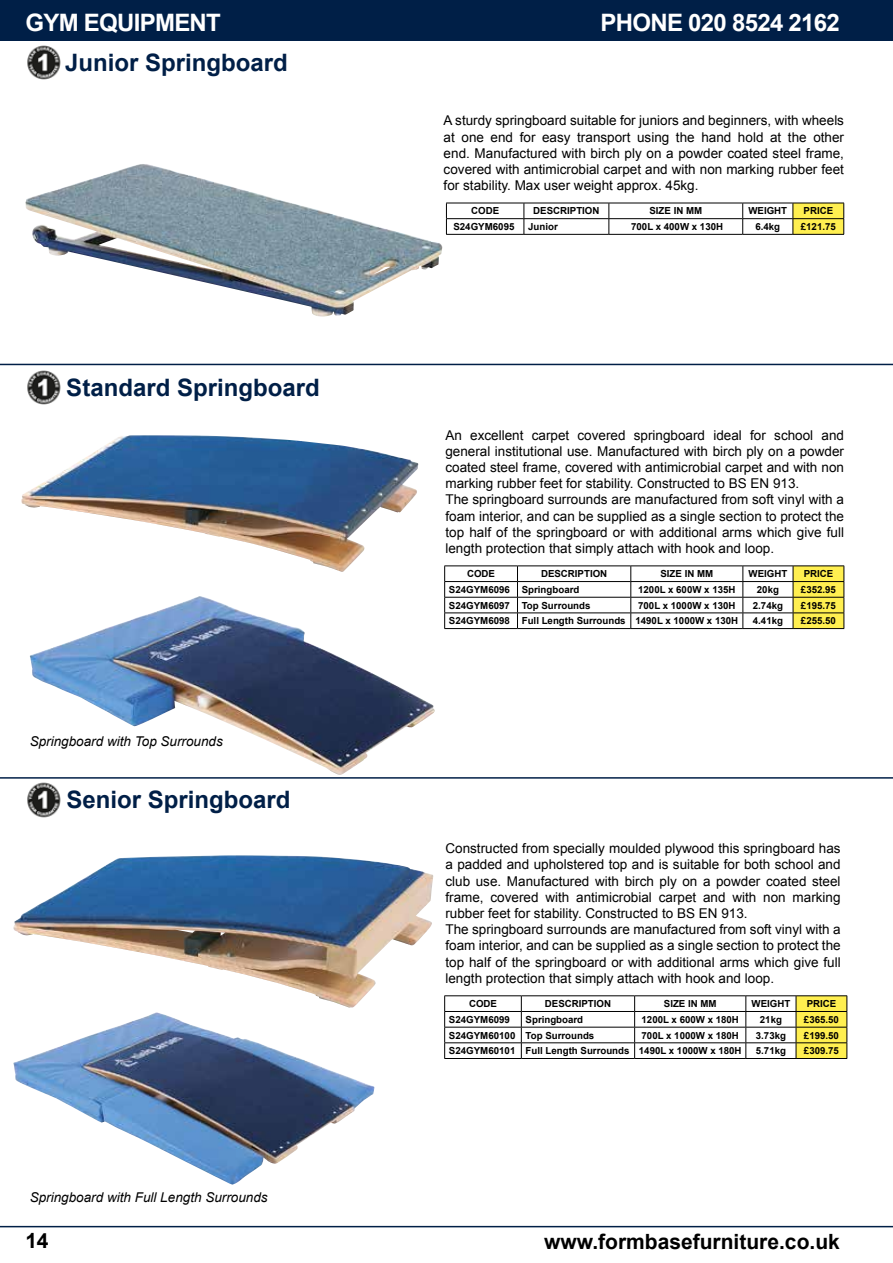
<style>
.page{position:relative;width:893px;height:1263px;background:#fff}
.page>*{position:absolute;margin:0;border:0;box-sizing:border-box;transform-origin:0 0}
.t1{font:700 24px "Arial";color:#001f47}
.t2{font:700 24px "Arial";letter-spacing:-.03em;color:#fff}
.t3{font:700 21px "Arial";color:#000}
.t4{font:13.5px/16.2px "Arial";color:#000}
.t5{font:italic 13.5px "Arial";color:#000}
.t6{font:700 9.75px "Arial";color:#000}
</style>
<div class="page">
<div style="left:0;top:0;width:893px;height:40px;background:#001f47"></div>
<hr style="left:0;top:1226px;width:893px;height:1px;background:#001f47">
<hr style="left:0;top:364px;width:893px;height:1px;background:#001f47">
<svg style="left:446px;top:203px;width:398px;height:31px"></svg>
<hr style="left:446px;top:234px;width:78px;height:1px;background:#000">
<hr style="left:524px;top:234px;width:85px;height:1px;background:#000">
<hr style="left:609px;top:234px;width:134px;height:1px;background:#000">
<hr style="left:743px;top:234px;width:50px;height:1px;background:#000">
<hr style="left:793px;top:234px;width:51px;height:1px;background:#000">
<img style="left:25px;top:164px;width:417px;height:153px">
<svg style="left:444px;top:566px;width:401px;height:62px"></svg>
<hr style="left:444px;top:628px;width:73px;height:1px;background:#000">
<hr style="left:517px;top:628px;width:114px;height:1px;background:#000">
<hr style="left:631px;top:628px;width:112px;height:1px;background:#000">
<hr style="left:743px;top:628px;width:50px;height:1px;background:#000">
<hr style="left:793px;top:628px;width:51px;height:1px;background:#000">
<img style="left:13px;top:855px;width:420px;height:153px">
<img style="left:13px;top:1012px;width:361px;height:172px">
<img style="left:30px;top:596px;width:405px;height:179px">
<img style="left:21px;top:435px;width:397px;height:137px">
<hr style="left:0;top:777px;width:893px;height:2px;background:#001f47">
<hr style="left:444px;top:995px;width:77px;height:1px;background:#000">
<hr style="left:521px;top:995px;width:114px;height:1px;background:#000">
<hr style="left:635px;top:995px;width:111px;height:1px;background:#000">
<hr style="left:746px;top:995px;width:50px;height:1px;background:#000">
<hr style="left:796px;top:995px;width:51px;height:1px;background:#000">
<svg style="left:444px;top:996px;width:404px;height:62px"></svg>
<hr style="left:444px;top:1058px;width:77px;height:1px;background:#000">
<hr style="left:521px;top:1058px;width:114px;height:1px;background:#000">
<hr style="left:635px;top:1058px;width:111px;height:1px;background:#000">
<hr style="left:746px;top:1058px;width:50px;height:1px;background:#000">
<hr style="left:796px;top:1058px;width:51px;height:1px;background:#000">
<img style="left:27px;top:45px;width:34px;height:35px">
<img style="left:27px;top:370px;width:34px;height:35px">
<img style="left:27px;top:782px;width:34px;height:36px">
<h1 class="t2" style="left:26px;top:7px;width:197px">GYM EQUIPMENT</h1>
<h1 class="t2" style="left:601px;top:7px;width:241px">PHONE 020 8524 2162</h1>
<h1 class="t1" style="left:65px;top:46px;width:224px">Junior Springboard</h1>
<h1 class="t1" style="left:66px;top:372px;width:255px">Standard Springboard</h1>
<p class="t5" style="left:30px;top:733px;width:195px">Springboard with Top Surrounds</p>
<h1 class="t1" style="left:66px;top:783px;width:226px">Senior Springboard</h1>
<p class="t5" style="left:30px;top:1189px;width:239px">Springboard with Full Length Surrounds</p>
<p class="t4" style="left:444px;top:113px;width:402px;text-align:justify">A sturdy springboard suitable for juniors and beginners, with wheels at one end for easy transport using the hand hold at the other end. Manufactured with birch ply on a powder coated steel frame, covered with antimicrobial carpet and with non marking rubber feet for stability. Max user weight approx. 45kg.</p>
<p class="t6" style="left:471px;top:205px;width:29px">CODE</p>
<p class="t6" style="left:533px;top:205px;width:68px">DESCRIPTION</p>
<p class="t6" style="left:649px;top:205px;width:54px">SIZE IN MM</p>
<p class="t6" style="left:748px;top:205px;width:40px">WEIGHT</p>
<p class="t6" style="left:803px;top:205px;width:31px">PRICE</p>
<p class="t6" style="left:453px;top:220px;width:63px">S24GYM6095</p>
<p class="t6" style="left:528px;top:220px;width:31px">Junior</p>
<p class="t6" style="left:631px;top:220px;width:93px">700L x 400W x 130H</p>
<p class="t6" style="left:755px;top:220px;width:26px">6.4kg</p>
<p class="t6" style="left:801px;top:220px;width:37px">£121.75</p>
<p class="t4" style="left:445px;top:427px;width:400px">An excellent carpet covered springboard ideal for school and general institutional use. Manufactured with birch ply on a powder coated steel frame, covered with antimicrobial carpet and with non marking rubber feet for stability. Constructed to BS EN 913.<br>The springboard surrounds are manufactured from soft vinyl with a foam interior, and can be supplied as a single section to protect the top half of the springboard or with additional arms which give full length protection that simply attach with hook and loop.</p>
<p class="t6" style="left:467px;top:567px;width:29px">CODE</p>
<p class="t6" style="left:541px;top:567px;width:68px">DESCRIPTION</p>
<p class="t6" style="left:660px;top:567px;width:54px">SIZE IN MM</p>
<p class="t6" style="left:749px;top:567px;width:40px">WEIGHT</p>
<p class="t6" style="left:804px;top:567px;width:31px">PRICE</p>
<p class="t6" style="left:449px;top:583px;width:132px">S24GYM6096 Springboard</p>
<p class="t6" style="left:638px;top:583px;width:99px">1200L x 600W x 135H</p>
<p class="t6" style="left:757px;top:583px;width:24px">20kg</p>
<p class="t6" style="left:801px;top:583px;width:37px">£352.95</p>
<p class="t6" style="left:449px;top:599px;width:143px">S24GYM6097 Top Surrounds</p>
<p class="t6" style="left:638px;top:599px;width:99px">700L x 1000W x 130H</p>
<p class="t6" style="left:753px;top:599px;width:32px">2.74kg</p>
<p class="t6" style="left:801px;top:599px;width:37px">£195.75</p>
<p class="t6" style="left:449px;top:614px;width:291px">S24GYM6098 Full Length Surrounds 1490L x 1000W x 130H</p>
<p class="t6" style="left:753px;top:614px;width:32px">4.41kg</p>
<p class="t6" style="left:801px;top:614px;width:37px">£255.50</p>
<p class="t4" style="left:445px;top:840px;width:397px">Constructed from specially moulded plywood this springboard has a padded and upholstered top and is suitable for both school and club use. Manufactured with birch ply on a powder coated steel frame, covered with antimicrobial carpet and with non marking rubber feet for stability. Constructed to BS EN 913.<br>The springboard surrounds are manufactured from soft vinyl with a foam interior, and can be supplied as a single section to protect the top half of the springboard or with additional arms which give full length protection that simply attach with hook and loop.</p>
<p class="t6" style="left:469px;top:997px;width:29px">CODE</p>
<p class="t6" style="left:545px;top:997px;width:68px">DESCRIPTION</p>
<p class="t6" style="left:664px;top:997px;width:54px">SIZE IN MM</p>
<p class="t6" style="left:752px;top:997px;width:40px">WEIGHT</p>
<p class="t6" style="left:807px;top:997px;width:31px">PRICE</p>
<p class="t6" style="left:449px;top:1013px;width:63px">S24GYM6099</p>
<p class="t6" style="left:526px;top:1013px;width:59px">Springboard</p>
<p class="t6" style="left:642px;top:1013px;width:99px">1200L x 600W x 180H</p>
<p class="t6" style="left:760px;top:1013px;width:24px">21kg</p>
<p class="t6" style="left:804px;top:1013px;width:37px">£365.50</p>
<p class="t6" style="left:449px;top:1029px;width:147px">S24GYM60100 Top Surrounds</p>
<p class="t6" style="left:642px;top:1029px;width:99px">700L x 1000W x 180H</p>
<p class="t6" style="left:756px;top:1029px;width:32px">3.73kg</p>
<p class="t6" style="left:804px;top:1029px;width:37px">£199.50</p>
<p class="t6" style="left:449px;top:1044px;width:294px">S24GYM60101 Full Length Surrounds 1490L x 1000W x 180H</p>
<p class="t6" style="left:756px;top:1044px;width:32px">5.71kg</p>
<p class="t6" style="left:804px;top:1044px;width:37px">£309.75</p>
<h2 class="t3" style="left:26px;top:1226px;width:25px">14</h2>
<h2 class="t3" style="left:544px;top:1227px;width:297px">www.formbasefurniture.co.uk</h2>
</div>
